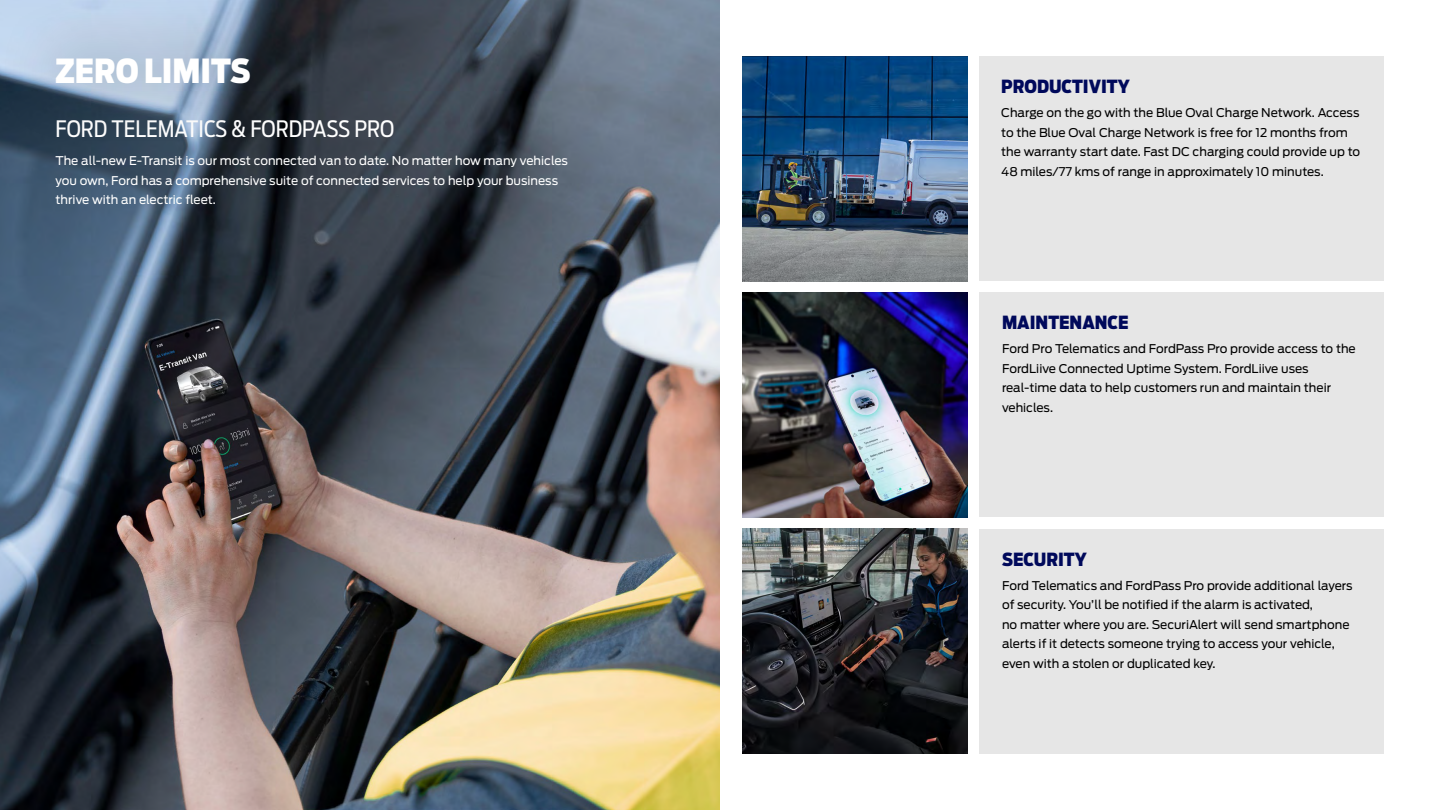
<style>
.page{position:relative;width:1440px;height:810px;background:#fff}
.page>*{position:absolute;margin:0;border:0;box-sizing:border-box;transform-origin:0 0}
.t1{font:900 33px "Ford Antenna Cond";color:#fff}
.t2{font:22.5px "Ford Antenna Cond";color:#fff}
.t3{font:900 18px "Ford Antenna Cond";color:#00095b}
.t4{font:12px/19.5px "Ford Antenna";color:#000}
.t5{font:12px/19.5px "Ford Antenna";color:#fff}
</style>
<div class="page">
<img style="left:742px;top:56px;width:226px;height:225px">
<img style="left:742px;top:292px;width:226px;height:226px">
<img style="left:742px;top:529px;width:226px;height:225px">
<img style="left:0;top:0;width:720px;height:810px">
<div style="left:979px;top:56px;width:405px;height:225px;background:#e6e6e6"></div>
<div style="left:979px;top:292px;width:405px;height:225px;background:#e6e6e6"></div>
<div style="left:979px;top:529px;width:405px;height:225px;background:#e6e6e6"></div>
<div style="left:0;top:0;width:307px;height:144px;background:#000;opacity:.51"></div>
<h1 class="t1" style="left:56px;top:40px;width:197px">ZERO LIMITS</h1>
<h2 class="t2" style="left:56px;top:109px;width:340px">FORD TELEMATICS &amp; FORDPASS PRO</h2>
<p class="t5" style="left:56px;top:150px;width:514px">The all-new E-Transit is our most connected van to date. No matter how many vehicles you own, Ford has a comprehensive suite of connected services to help your business thrive with an electric fleet.</p>
<h3 class="t3" style="left:1001px;top:70px;width:130px">PRODUCTIVITY</h3>
<p class="t4" style="left:1001px;top:102px;width:360px">Charge on the go with the Blue Oval Charge Network. Access to the Blue Oval Charge Network is free for 12 months from the warranty start date. Fast DC charging could provide up to 48 miles/77 kms of range in approximately 10 minutes.</p>
<h3 class="t3" style="left:1002px;top:306px;width:128px">MAINTENANCE</h3>
<p class="t4" style="left:1002px;top:338px;width:355px">Ford Pro Telematics and FordPass Pro provide access to the FordLiive Connected Uptime System. FordLiive uses real‑time data to help customers run and maintain their vehicles.</p>
<h3 class="t3" style="left:1002px;top:542px;width:86px">SECURITY</h3>
<p class="t4" style="left:1002px;top:574px;width:352px">Ford Telematics and FordPass Pro provide additional layers of security. You’ll be notified if the alarm is activated,<br>no matter where you are. SecuriAlert will send smartphone alerts if it detects someone trying to access your vehicle, even with a stolen or duplicated key.</p>
</div>
